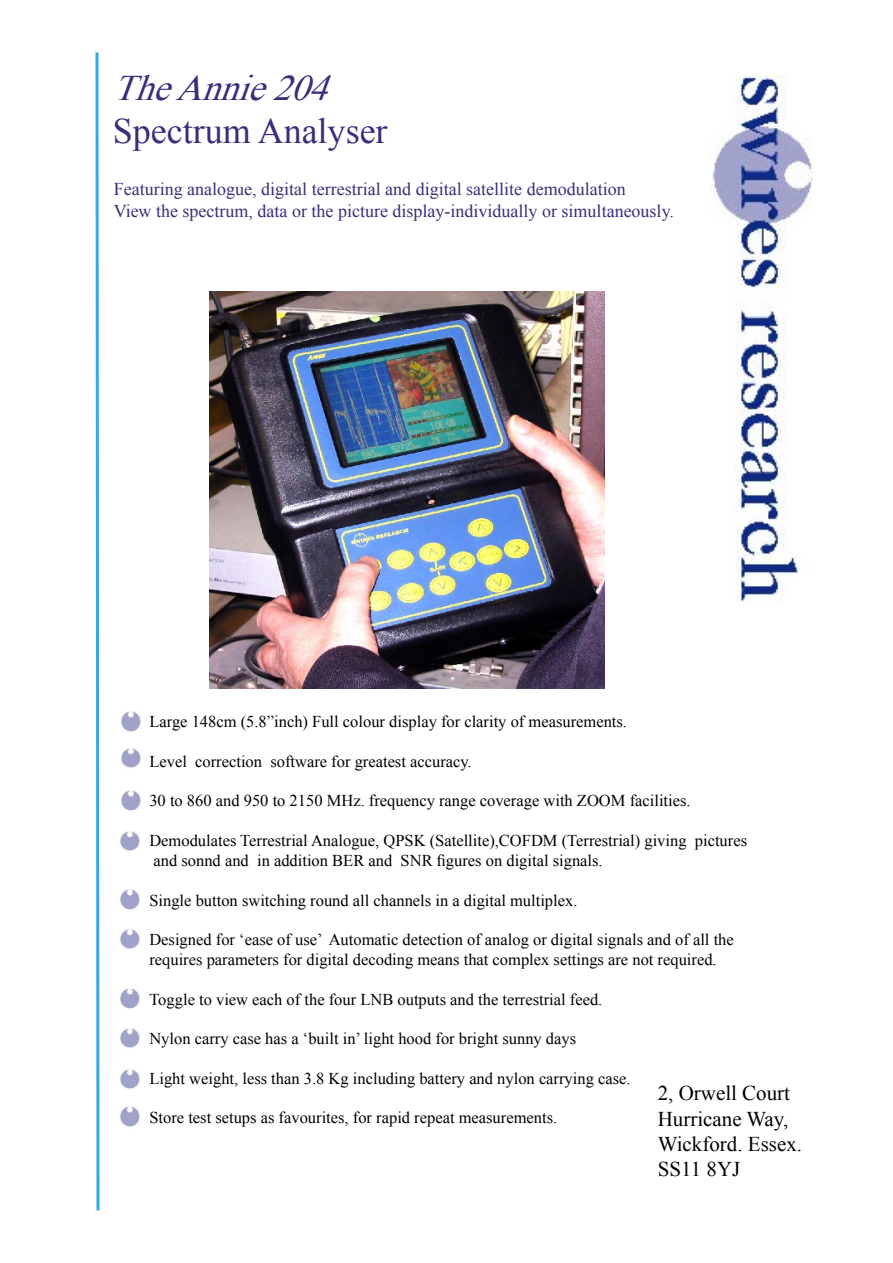
<style>
.page{position:relative;width:893px;height:1263px;background:#fff}
.page>*{position:absolute;margin:0;border:0;box-sizing:border-box;transform-origin:0 0}
.t1{font:36px "Times New Roman";color:#392e7a}
.t2{font:italic 36px "Times New Roman";color:#392e7a}
.t3{font:21px "Times New Roman";color:#000}
.t4{font:18px "Times New Roman";color:#392e7a}
.t5{font:16.5px "Times New Roman";color:#000}
</style>
<div class="page">
<svg style="left:95px;top:52px;width:5px;height:1159px"></svg>
<img style="left:713px;top:76px;width:100px;height:525px">
<img style="left:209px;top:292px;width:395px;height:397px">
<img style="left:121px;top:711px;width:19px;height:21px">
<img style="left:121px;top:791px;width:19px;height:20px">
<img style="left:121px;top:748px;width:19px;height:20px">
<img style="left:120px;top:831px;width:19px;height:20px">
<img style="left:120px;top:890px;width:19px;height:20px">
<img style="left:120px;top:929px;width:19px;height:20px">
<img style="left:120px;top:989px;width:19px;height:20px">
<img style="left:120px;top:1028px;width:19px;height:20px">
<img style="left:120px;top:1069px;width:19px;height:20px">
<img style="left:120px;top:1107px;width:19px;height:20px">
<p class="t2" style="left:113px;top:64px;width:233px">TheAnnie204</p>
<p class="t1" style="left:113px;top:107px;width:276px">Spectrum Analyser</p>
<p class="t4" style="left:114px;top:177px;width:513px">Featuring analogue, digital terrestrial and digital satellite demodulation</p>
<p class="t4" style="left:114px;top:199px;width:562px">View the spectrum, data or the picture display-individually or simultaneously.</p>
<p class="t5" style="left:149px;top:711px;width:479px">Large 148cm (5.8”inch) Full colour display for clarity of measurements.</p>
<p class="t5" style="left:149px;top:750px;width:324px">Level correction software for greatest accuracy.</p>
<p class="t5" style="left:149px;top:790px;width:543px">30 to 860 and 950 to 2150 MHz. frequency range coverage with ZOOM facilities.</p>
<p class="t5" style="left:149px;top:829px;width:599px">Demodulates Terrestrial Analogue, QPSK (Satellite),COFDM (Terrestrial) giving pictures</p>
<p class="t5" style="left:154px;top:849px;width:451px">and sonnd and in addition BER and SNR figures on digital signals.</p>
<p class="t5" style="left:149px;top:889px;width:430px">Single button switching round all channels in a digital multiplex.</p>
<p class="t5" style="left:149px;top:928px;width:586px">Designed for ‘ease of use’ Automatic detection of analog or digital signals and of all the</p>
<p class="t5" style="left:149px;top:948px;width:569px">requires parameters for digital decoding means that complex settings are not required.</p>
<p class="t5" style="left:149px;top:988px;width:454px">Toggle to view each of the four LNB outputs and the terrestrial feed.</p>
<p class="t5" style="left:149px;top:1027px;width:428px">Nylon carry case has a ‘built in’ light hood for bright sunny days</p>
<p class="t5" style="left:149px;top:1067px;width:483px">Light weight, less than 3.8 Kg including battery and nylon carrying case.</p>
<p class="t5" style="left:149px;top:1107px;width:409px">Store test setups as favourites, for rapid repeat measurements.</p>
<p class="t3" style="left:658px;top:1079px;width:134px">2, Orwell Court</p>
<p class="t3" style="left:658px;top:1104px;width:132px">Hurricane Way,</p>
<p class="t3" style="left:658px;top:1129px;width:146px">Wickford. Essex.</p>
<p class="t3" style="left:658px;top:1155px;width:84px">SS11 8YJ</p>
</div>
